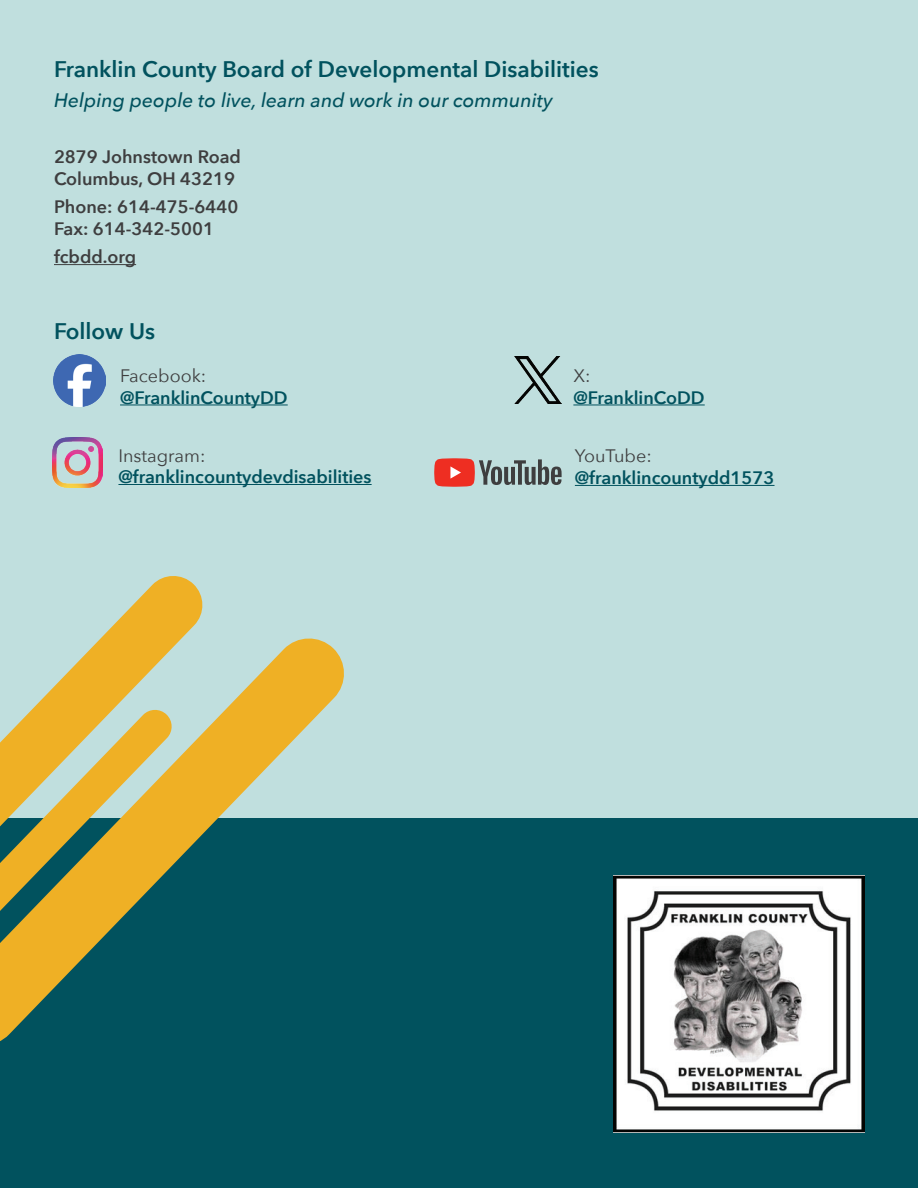
<style>
.page{position:relative;width:918px;height:1188px;background:#fff}
.page>*{position:absolute;margin:0;border:0;box-sizing:border-box;transform-origin:0 0}
.Subhead_-_Blue{font:600 22.5px "Avenir Next";color:#01525e}
.Subhead_-_Ital{font:italic 500 19.5px "Avenir Next";color:#01525e}
.Main_Text{font:600 18px/21.6px "Avenir Next";color:#01525e}
.Main_Text-2{font:600 18px "Avenir Next";color:#3e3e3f}
.s1{font-weight:400;color:#3e3e3f}
</style>
<div class="page">
<div style="left:0;top:0;width:918px;height:824px;background:#c0dfde"></div>
<div style="left:0;top:819px;width:918px;height:369px;background:#01525e"></div>
<hr style="left:54px;top:264px;width:82px;height:1px;background:#3e3e3f">
<img style="left:613px;top:875px;width:251px;height:257px">
<svg style="left:104px;top:576px;width:99px;height:59px;fill:#efb025"></svg>
<svg style="left:0;top:635px;width:348px;height:406px"></svg>
<img style="left:54px;top:355px;width:52px;height:51px">
<hr style="left:120px;top:405px;width:168px;height:1px;background:#01525e">
<img style="left:53px;top:437px;width:50px;height:50px">
<hr style="left:118px;top:484px;width:254px;height:1px;background:#01525e">
<img style="left:515px;top:356px;width:46px;height:48px">
<hr style="left:573px;top:405px;width:132px;height:1px;background:#01525e">
<svg style="left:434px;top:458px;width:128px;height:29px"></svg>
<hr style="left:575px;top:485px;width:200px;height:1px;background:#01525e">
<h2 class="Subhead_-_Blue" style="left:54px;top:49px;width:546px">Franklin County Board of Developmental Disabilities</h2>
<p class="Subhead_-_Ital" style="left:54px;top:83px;width:500px">Helping people to live, learn and work in our community</p>
<p class="Main_Text-2" style="left:54px;top:142px;width:189px">2879 Johnstown Road</p>
<p class="Main_Text-2" style="left:54px;top:163px;width:183px">Columbus, OH 43219</p>
<p class="Main_Text-2" style="left:54px;top:192px;width:186px">Phone: 614-475-6440</p>
<p class="Main_Text-2" style="left:54px;top:213px;width:162px">Fax: 614-342-5001</p>
<p class="Main_Text-2" style="left:54px;top:242px;width:84px">fcbdd.org</p>
<h2 class="Subhead_-_Blue" style="left:54px;top:312px;width:103px">Follow Us</h2>
<p class="Main_Text" style="left:120px;top:364px;width:169px"><span class="s1">Facebook: </span>@FranklinCountyDD</p>
<p class="Main_Text" style="left:118px;top:444px;width:255px"><span class="s1">Instagram: </span>@franklincountydevdisabilities</p>
<p class="Main_Text" style="left:573px;top:364px;width:133px"><span class="s1">X: </span>@FranklinCoDD</p>
<p class="Main_Text" style="left:575px;top:445px;width:201px"><span class="s1">YouTube: </span>@franklincountydd1573</p>
</div>
